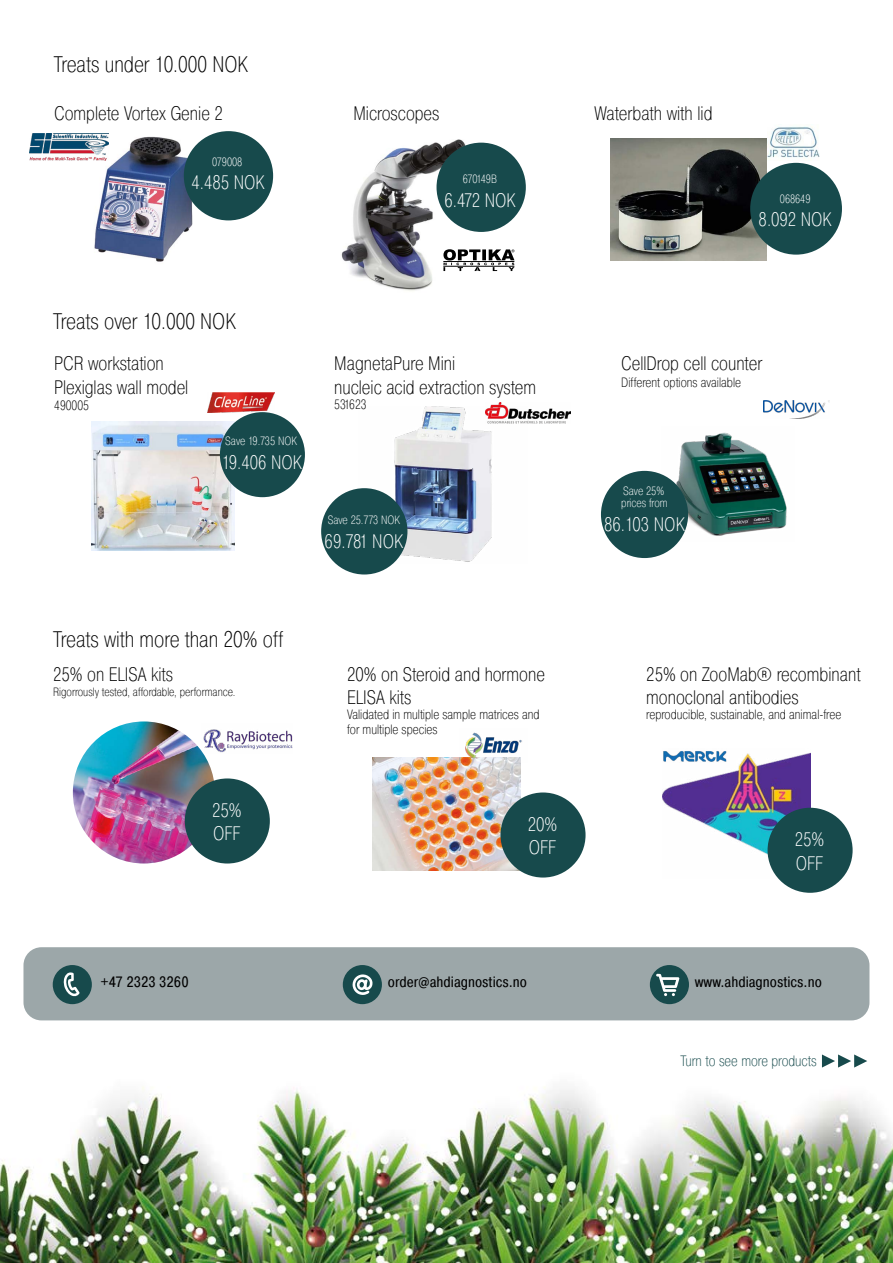
<style>
.page{position:relative;width:893px;height:1263px;background:#fff}
.page>*{position:absolute;margin:0;border:0;box-sizing:border-box;transform-origin:0 0}
.t1{font:200 22.5px "Pragmatica Cond";color:#000}
.t2{font:200 19.5px/23.4px "Pragmatica Cond";color:#000}
.t3{font:200 19.5px/23.4px "Pragmatica Cond";color:#fff}
.t4{font:15px "Pragmatica Cond";color:#000}
.t5{font:200 15px "Pragmatica Cond";color:#174a4c}
.t6{font:200 13.5px/15px "Pragmatica Cond";color:#000}
.t7{font:200 12px/12px "Pragmatica Cond";color:#fff}
.t8{font:200 12px "Pragmatica Cond";color:#000}
.t9{font:200 12px "Pragmatica Cond";letter-spacing:-.03em;color:#fff}
</style>
<div class="page">
<img style="left:0;top:1086px;width:893px;height:177px">
<img style="left:662px;top:432px;width:125px;height:109px">
<img style="left:764px;top:401px;width:65px;height:18px">
<div style="left:601px;top:471px;width:87px;height:87px;background:#174a4c;border-radius:50%"></div>
<img style="left:93px;top:133px;width:105px;height:129px">
<div style="left:184px;top:131px;width:89px;height:89px;background:#174a4c;border-radius:50%"></div>
<img style="left:30px;top:133px;width:78px;height:27px">
<img style="left:341px;top:139px;width:127px;height:152px">
<div style="left:437px;top:143px;width:89px;height:89px;background:#174a4c;border-radius:50%"></div>
<svg style="left:443px;top:249px;width:72px;height:22px"></svg>
<img style="left:767px;top:126px;width:52px;height:33px">
<img style="left:610px;top:138px;width:156px;height:122px">
<div style="left:750px;top:163px;width:92px;height:92px;background:#174a4c;border-radius:50%"></div>
<img style="left:203px;top:729px;width:89px;height:24px">
<img style="left:73px;top:721px;width:142px;height:142px;border-radius:71px">
<div style="left:185px;top:778px;width:85px;height:85px;background:#174a4c;border-radius:50%"></div>
<img style="left:373px;top:757px;width:147px;height:113px">
<div style="left:500px;top:792px;width:86px;height:85px;background:#174a4c;border-radius:50%"></div>
<img style="left:460px;top:732px;width:62px;height:31px">
<img style="left:662px;top:751px;width:148px;height:103px">
<div style="left:767px;top:808px;width:86px;height:85px;background:#174a4c;border-radius:50%"></div>
<img style="left:662px;top:751px;width:64px;height:11px">
<div style="left:23px;top:947px;width:846px;height:73px;background:#9ca7a9;border-radius:18px"></div>
<svg style="left:822px;top:1054px;width:45px;height:13px"></svg>
<div style="left:650px;top:965px;width:39px;height:39px;background:#174a4c;border-radius:50%"></div>
<svg style="left:656px;top:974px;width:23px;height:22px"></svg>
<div style="left:53px;top:965px;width:39px;height:39px;background:#174a4c;border-radius:50%"></div>
<svg style="left:55px;top:972px;width:25px;height:30px"></svg>
<div style="left:343px;top:965px;width:39px;height:39px;background:#174a4c;border-radius:50%"></div>
<svg style="left:352px;top:974px;width:21px;height:21px"></svg>
<img style="left:371px;top:406px;width:121px;height:157px">
<img style="left:485px;top:402px;width:85px;height:22px">
<div style="left:321px;top:488px;width:86px;height:86px;background:#174a4c;border-radius:50%"></div>
<img style="left:91px;top:421px;width:143px;height:129px">
<img style="left:208px;top:393px;width:67px;height:19px">
<div style="left:220px;top:412px;width:85px;height:85px;background:#174a4c;border-radius:50%"></div>
<p class="t1" style="left:54px;top:51px;width:196px">Treats under 10.000 NOK</p>
<p class="t2" style="left:54px;top:102px;width:170px">Complete Vortex Genie 2</p>
<p class="t2" style="left:353px;top:102px;width:88px">Microscopes</p>
<p class="t7" style="left:212px;top:156px;width:32px">079008</p>
<p class="t3" style="left:192px;top:171px;width:75px">4.485 NOK</p>
<p class="t9" style="left:463px;top:172px;width:36px">670149B</p>
<p class="t3" style="left:444px;top:188px;width:73px">6.472 NOK</p>
<p class="t1" style="left:53px;top:308px;width:184px">Treats over 10.000 NOK</p>
<p class="t2" style="left:54px;top:352px;width:136px">PCR workstation<br>Plexiglas wall model</p>
<p class="t6" style="left:54px;top:398px;width:36px">490005</p>
<p class="t7" style="left:225px;top:435px;width:73px">Save 19.735 NOK</p>
<p class="t3" style="left:222px;top:451px;width:82px">19.406 NOK</p>
<p class="t2" style="left:334px;top:352px;width:203px">MagnetaPure Mini<br>nucleic acid extraction system</p>
<p class="t6" style="left:334px;top:397px;width:34px">531623</p>
<p class="t7" style="left:328px;top:514px;width:74px">Save 25.773 NOK</p>
<p class="t3" style="left:325px;top:529px;width:80px">69.781 NOK</p>
<p class="t1" style="left:53px;top:626px;width:231px">Treats with more than 20% off</p>
<p class="t2" style="left:53px;top:662px;width:121px">25% on ELISA kits</p>
<p class="t8" style="left:53px;top:684px;width:184px">Rigorrously tested, affordable, performance.</p>
<p class="t3" style="left:212px;top:799px;width:31px">25%<br>OFF</p>
<p class="t2" style="left:347px;top:662px;width:199px">20% on Steroid and hormone<br>ELISA kits</p>
<p class="t6" style="left:347px;top:707px;width:194px">Validated in multiple sample matrices and for multiple species</p>
<p class="t3" style="left:528px;top:813px;width:31px">20%<br>OFF</p>
<p class="t2" style="left:594px;top:102px;width:120px">Waterbath with lid</p>
<p class="t7" style="left:780px;top:193px;width:32px">068649</p>
<p class="t3" style="left:759px;top:208px;width:75px">8.092 NOK</p>
<p class="t2" style="left:621px;top:352px;width:143px">CellDrop cell counter</p>
<p class="t6" style="left:621px;top:375px;width:121px">Different options available</p>
<p class="t7" style="left:621px;top:485px;width:48px">Save 25% prices from</p>
<p class="t3" style="left:604px;top:512px;width:82px">86.103 NOK</p>
<p class="t2" style="left:646px;top:662px;width:216px">25% on ZooMab® recombinant monoclonal antibodies</p>
<p class="t6" style="left:646px;top:707px;width:197px">reproducible, sustainable, and animal-free</p>
<p class="t3" style="left:795px;top:828px;width:31px">25%<br>OFF</p>
<p class="t4" style="left:101px;top:973px;width:90px">+47 2323 3260</p>
<p class="t4" style="left:388px;top:973px;width:141px">order@ahdiagnostics.no</p>
<p class="t4" style="left:695px;top:973px;width:129px">www.ahdiagnostics.no</p>
<p class="t5" style="left:680px;top:1052px;width:138px">Turn to see more products</p>
</div>
